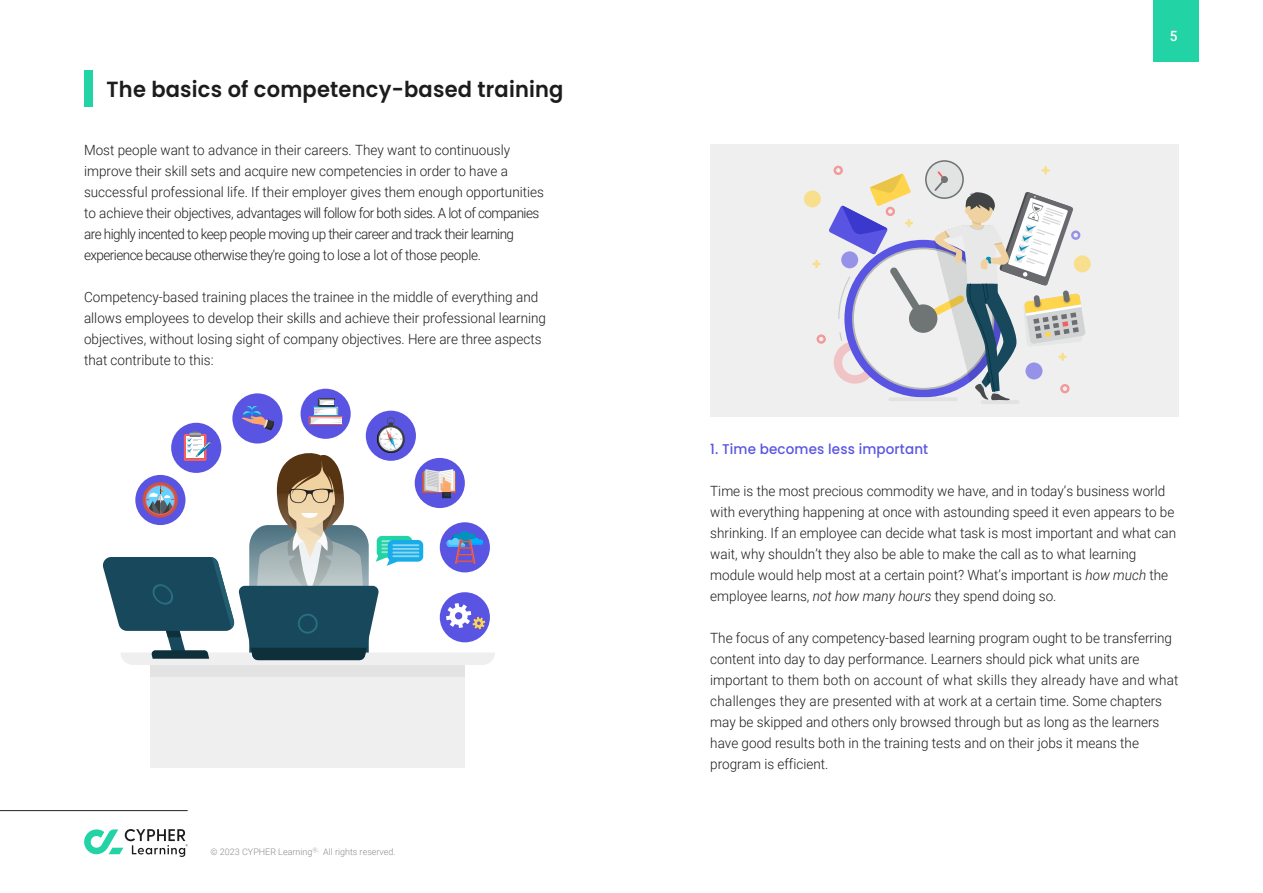
<style>
.page{position:relative;width:1263px;height:893px;background:#fff}
.page>*{position:absolute;margin:0;border:0;box-sizing:border-box;transform-origin:0 0}
.t1{font:600 21.9px "Poppins";letter-spacing:.01em;color:#1c1c1c;scale:.96 1}
.t2{font:300 14.1px/21px "Roboto";color:#1c1c1c;scale:.96 1}
.t3{font:500 14.1px "Poppins";letter-spacing:.01em;color:#5955e2;scale:.96 1}
.t4{font:500 14.1px "Roboto";color:#fff;scale:.96 1}
.t5{font:300 9px "Roboto";color:#8c8c8c}
.s1{font-style:italic}
</style>
<div class="page">
<div style="left:1153px;top:0;width:45px;height:62px;background:#22d3a5"></div>
<div style="left:710px;top:144px;width:469px;height:272px;background:#efefef"></div>
<div style="left:85px;top:71px;width:8px;height:36px;background:#22d3a5"></div>
<div style="left:150px;top:665px;width:315px;height:102px;background:#efefef"></div>
<div style="left:150px;top:665px;width:315px;height:12px;background:#e3e3e3"></div>
<svg style="left:232px;top:393px;width:51px;height:50px"></svg>
<div style="left:301px;top:389px;width:50px;height:50px;background:#5955e2;border-radius:50%"></div>
<svg style="left:103px;top:398px;width:392px;height:267px"></svg>
<svg style="left:925px;top:160px;width:39px;height:39px"></svg>
<svg style="left:1074px;top:255px;width:17px;height:17px"></svg>
<div style="left:804px;top:190px;width:17px;height:17px;background:#f8df8d;border-radius:50%"></div>
<hr style="left:888px;top:397px;width:70px;height:4px;background:#e2e2e2;border-radius:2px">
<hr style="left:981px;top:400px;width:38px;height:4px;background:#e2e2e2;border-radius:2px">
<svg style="left:812px;top:162px;width:273px;height:238px"></svg>
<hr style="left:0;top:810px;width:188px;height:1px;background:#212322">
<svg style="left:84px;top:829px;width:104px;height:28px"></svg>
<h1 class="t1" style="left:107px;top:76px;width:477px">The basics of competency-based training</h1>
<p class="t2" style="left:84px;top:138px;width:481px">Most people want to advance in their careers. They want to continuously improve their skill sets and acquire new competencies in order to have a successful professional life. If their employer gives them enough opportunities to achieve their objectives, advantages will follow for both sides. A lot of companies are highly incented to keep people moving up their career and track their learning experience because otherwise they're going to lose a lot of those people.</p>
<p class="t2" style="left:84px;top:285px;width:483px">Competency-based training places the trainee in the middle of everything and allows employees to develop their skills and achieve their professional learning objectives, without losing sight of company objectives. Here are three aspects that contribute to this:</p>
<p class="t5" style="left:211px;top:845px;width:187px">© 2023 CYPHER Learning<sup>Ⓡ.</sup> All rights reserved.</p>
<p class="t4" style="left:1170px;top:26px;width:9px">5</p>
<p class="t3" style="left:710px;top:441px;width:229px">1. Time becomes less important</p>
<p class="t2" style="left:710px;top:480px;width:487px">Time is the most precious commodity we have, and in today’s business world with everything happening at once with astounding speed it even appears to be shrinking. If an employee can decide what task is most important and what can wait, why shouldn’t they also be able to make the call as to what learning module would help most at a certain point? What’s important is <span class="s1">how much</span> the employee learns, <span class="s1">not how many hours</span> they spend doing so.</p>
<p class="t2" style="left:710px;top:627px;width:489px">The focus of any competency-based learning program ought to be transferring content into day to day performance. Learners should pick what units are important to them both on account of what skills they already have and what challenges they are presented with at work at a certain time. Some chapters may be skipped and others only browsed through but as long as the learners have good results both in the training tests and on their jobs it means the program is efficient.</p>
</div>
